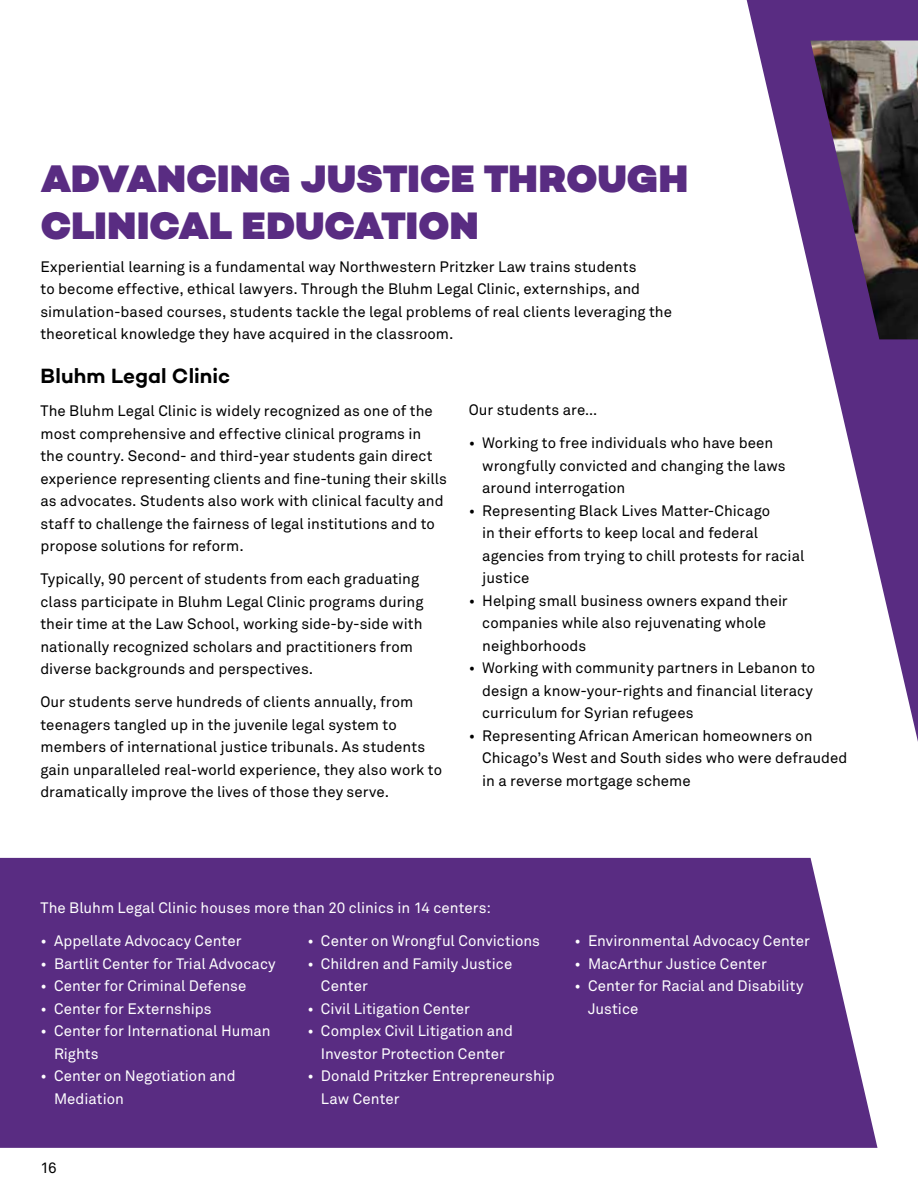
<style>
.page{position:relative;width:918px;height:1188px;background:#fff}
.page>*{position:absolute;margin:0;border:0;box-sizing:border-box;transform-origin:0 0}
.t1{font:900 39px/46.8px "Campton";letter-spacing:.005em;color:#592c82}
.t2{font:600 21px "Campton";letter-spacing:.005em;color:#000}
.t3{font:15px/22.5px "Akkurat Pro";letter-spacing:.005em;color:#000}
.t4{font:15px/22.5px "Akkurat Pro";letter-spacing:.005em;color:#fff}
</style>
<div class="page">
<svg style="left:747px;top:0;width:171px;height:742px"></svg>
<img style="left:810px;top:40px;width:108px;height:299px">
<div style="left:0;top:858px;width:877px;height:290px;background:#592c82"></div>
<h1 class="t1" style="left:41px;top:155px;width:649px">ADVANCING JUSTICE THROUGH<br>CLINICAL EDUCATION</h1>
<p class="t3" style="left:40px;top:255px;width:633px">Experiential learning is a fundamental way Northwestern Pritzker Law trains students<br>to become effective, ethical lawyers. Through the Bluhm Legal Clinic, externships, and simulation-based courses, students tackle the legal problems of real clients leveraging the theoretical knowledge they have acquired in the classroom.</p>
<h2 class="t2" style="left:40px;top:363px;width:191px">Bluhm Legal Clinic</h2>
<p class="t3" style="left:40px;top:400px;width:408px">The Bluhm Legal Clinic is widely recognized as one of the most comprehensive and effective clinical programs in the country. Second- and third-year students gain direct experience representing clients and fine-tuning their skills as advocates. Students also work with clinical faculty and staff to challenge the fairness of legal institutions and to propose solutions for reform.</p>
<p class="t3" style="left:40px;top:568px;width:384px">Typically, 90 percent of students from each graduating class participate in Bluhm Legal Clinic programs during their time at the Law School, working side-by-side with nationally recognized scholars and practitioners from diverse backgrounds and perspectives.</p>
<p class="t3" style="left:40px;top:691px;width:403px">Our students serve hundreds of clients annually, from teenagers tangled up in the juvenile legal system to members of international justice tribunals. As students gain unparalleled real-world experience, they also work to dramatically improve the lives of those they serve.</p>
<p class="t3" style="left:469px;top:399px;width:130px">Our students are…</p>
<p class="t3" style="left:482px;top:432px;width:305px;text-indent:-14px">• Working to free individuals who have been wrongfully convicted and changing the laws around interrogation</p>
<p class="t3" style="left:482px;top:499px;width:324px;text-indent:-14px">• Representing Black Lives Matter-Chicago<br>in their efforts to keep local and federal agencies from trying to chill protests for racial justice</p>
<p class="t3" style="left:482px;top:589px;width:307px;text-indent:-14px">• Helping small business owners expand their companies while also rejuvenating whole neighborhoods</p>
<p class="t3" style="left:482px;top:657px;width:334px;text-indent:-14px">• Working with community partners in Lebanon to design a know-your-rights and financial literacy curriculum for Syrian refugees</p>
<p class="t3" style="left:482px;top:724px;width:367px;text-indent:-14px">• Representing African American homeowners on<br>Chicago’s West and South sides who were defrauded in a reverse mortgage scheme</p>
<p class="t4" style="left:40px;top:897px;width:452px">The Bluhm Legal Clinic houses more than 20 clinics in 14 centers:</p>
<p class="t4" style="left:40px;top:930px;width:202px">• Appellate Advocacy Center</p>
<p class="t4" style="left:40px;top:952px;width:237px">• Bartlit Center for Trial Advocacy</p>
<p class="t4" style="left:40px;top:975px;width:207px">• Center for Criminal Defense</p>
<p class="t4" style="left:40px;top:997px;width:173px">• Center for Externships</p>
<p class="t4" style="left:54px;top:1020px;width:218px;text-indent:-14px">• Center for International Human<br>Rights</p>
<p class="t4" style="left:54px;top:1065px;width:183px;text-indent:-14px">• Center on Negotiation and<br>Mediation</p>
<p class="t4" style="left:308px;top:930px;width:234px">• Center on Wrongful Convictions</p>
<p class="t4" style="left:321px;top:952px;width:193px;text-indent:-13px">• Children and Family Justice<br>Center</p>
<p class="t4" style="left:308px;top:997px;width:164px">• Civil Litigation Center</p>
<p class="t4" style="left:308px;top:1020px;width:207px;text-align:center">• Complex Civil Litigation and<br>Investor Protection Center</p>
<p class="t4" style="left:321px;top:1065px;width:235px;text-indent:-13px">• Donald Pritzker Entrepreneurship<br>Law Center</p>
<p class="t4" style="left:574px;top:930px;width:237px">• Environmental Advocacy Center</p>
<p class="t4" style="left:574px;top:952px;width:194px">• MacArthur Justice Center</p>
<p class="t4" style="left:588px;top:975px;width:217px;text-indent:-14px">• Center for Racial and Disability<br>Justice</p>
<p class="t3" style="left:40px;top:1157px;width:18px">16</p>
</div>
